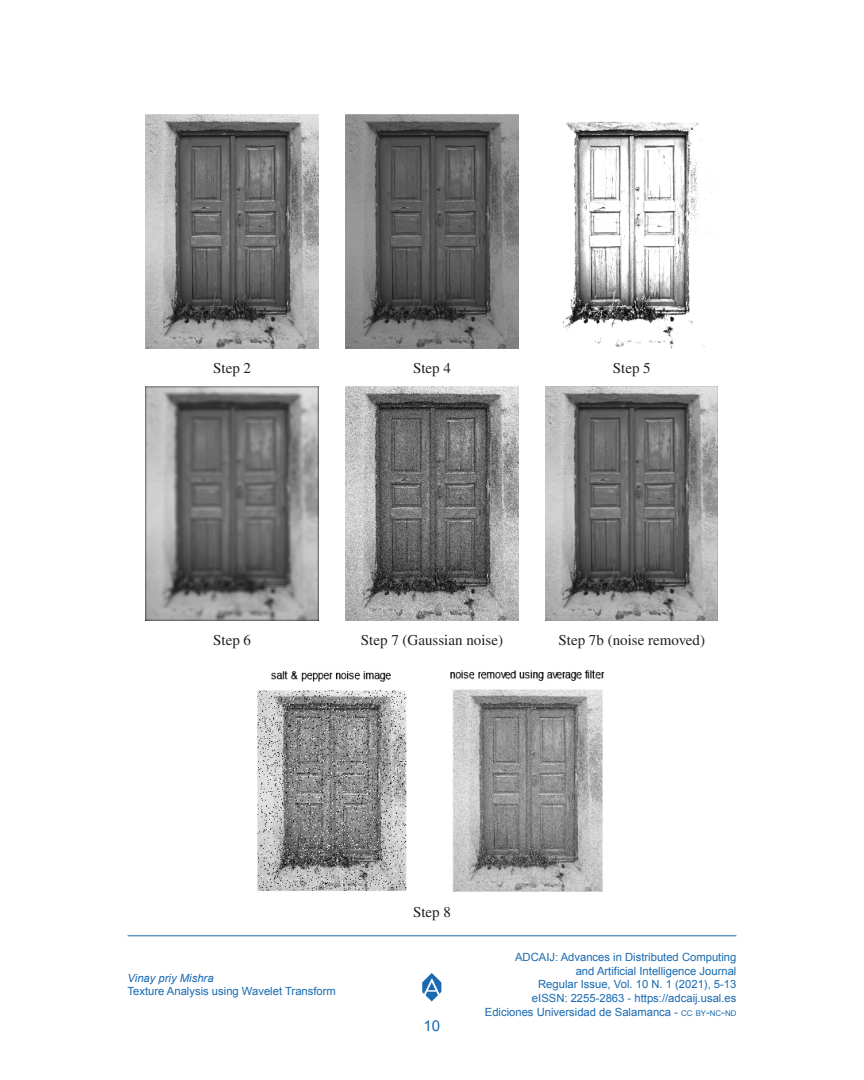
<style>
.page{position:relative;width:864px;height:1080px;background:#fff}
.page>*{position:absolute;margin:0;border:0;box-sizing:border-box;transform-origin:0 0}
.t1{font:15px "Times LT Std";color:#231f20}
.t2{font:15px "Arial";color:#186ab2}
.t3{font:11.25px/14px "Arial";color:#186ab2;text-align:right}
.t4{font:italic 11.25px "Arial";color:#186ab2}
.s1{font-size:7.8px}
.s2{font-style:inherit}
</style>
<div class="page">
<img style="left:422px;top:973px;width:20px;height:29px">
<hr style="left:128px;top:935px;width:608px;height:1px;background:#186ab2">
<img style="left:146px;top:115px;width:172px;height:233px">
<img style="left:346px;top:115px;width:172px;height:233px">
<img style="left:562px;top:121px;width:153px;height:227px">
<img style="left:146px;top:387px;width:172px;height:233px">
<img style="left:346px;top:387px;width:172px;height:233px">
<img style="left:546px;top:387px;width:172px;height:233px">
<img style="left:257px;top:670px;width:348px;height:222px">
<h1 class="t1" style="left:213px;top:359px;width:39px">Step 2</h1>
<h1 class="t1" style="left:413px;top:359px;width:39px">Step 4</h1>
<h1 class="t1" style="left:613px;top:359px;width:39px">Step 5</h1>
<h1 class="t1" style="left:213px;top:632px;width:39px">Step 6</h1>
<h1 class="t1" style="left:361px;top:632px;width:144px">Step 7 (Gaussian noise)</h1>
<h1 class="t1" style="left:559px;top:632px;width:148px">Step 7b (noise removed)</h1>
<p class="t4" style="left:128px;top:970px;width:88px">Vinay priy Mishra</p>
<p class="t3" style="left:128px;top:984px;width:210px">Texture Analysis using Wavelet Transform</p>
<h1 class="t1" style="left:413px;top:904px;width:39px">Step 8</h1>
<h1 class="t2" style="left:424px;top:1017px;width:18px">10</h1>
<p class="t3" style="left:485px;top:950px;width:253px">ADCAIJ: Advances in Distributed Computing<br>and Artificial Intelligence Journal<br>Regular Issue, Vol. 10 N. 1 (2021), 5-13<br>eISSN: 2255-2863 - https://adcaij.usal.es Ediciones Universidad de Salamanca - <span class="s1">CC BY</span><span class="s2">-</span><span class="s1">NC</span><span class="s2">-</span><span class="s1">ND</span></p>
</div>
